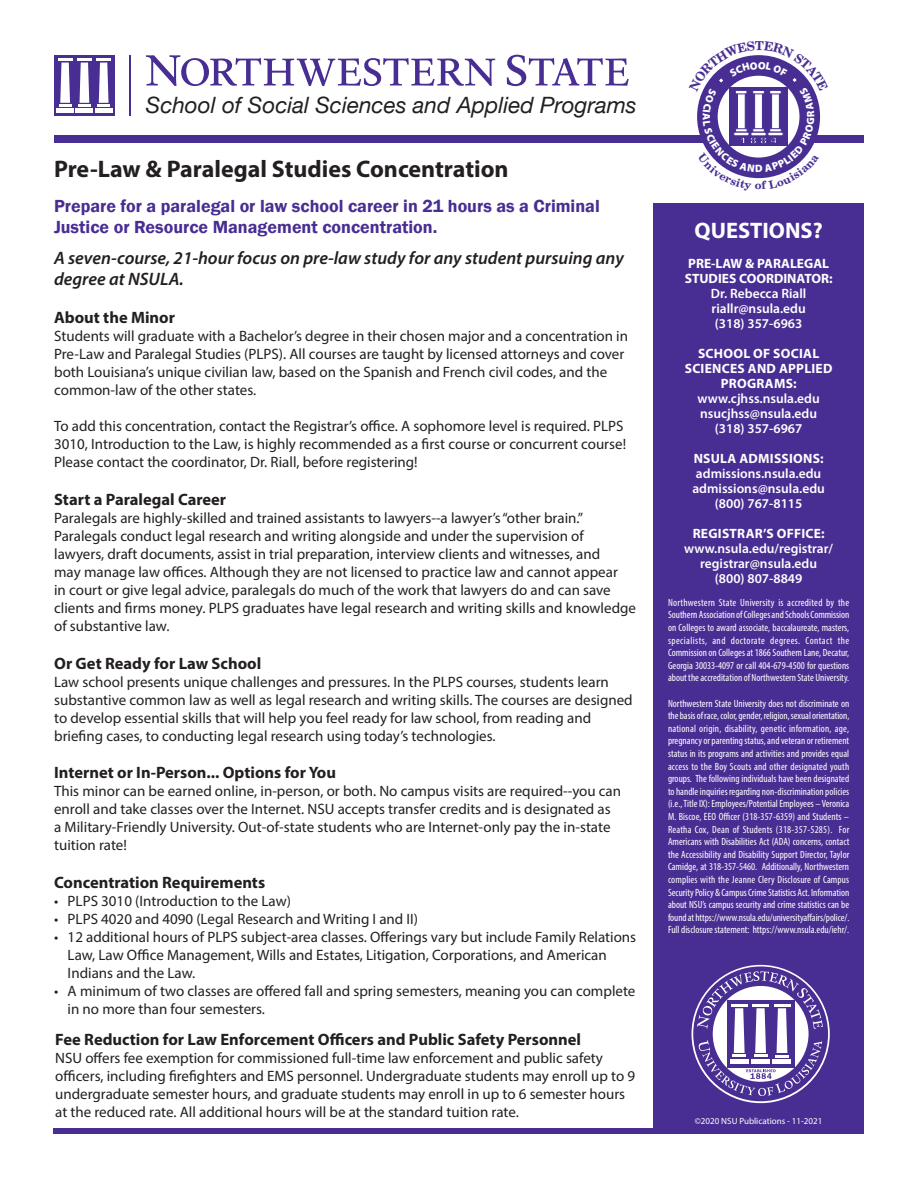
<style>
.page{position:relative;width:918px;height:1188px;background:#fff}
.page>*{position:absolute;margin:0;border:0;box-sizing:border-box;transform-origin:0 0}
.SUBS{font:700 24px "Myriad Pro";color:#231f20}
.t1{font:italic 22.5px "Helvetica Neue";color:#231f20}
.t2{font:700 22.5px "Myriad Pro";color:#fff}
.SUBS-2{font:600 18px/21.6px "Franklin Gothic";color:#482e92}
.t3{font:italic 600 18px/21.6px "Myriad Pro";color:#231f20}
.t4{font:700 16.5px "Myriad Pro";color:#231f20}
.t5{font:15px/18px "Myriad Pro";color:#231f20}
.t6{font:600 13.5px/15px "Myriad Pro";color:#fff}
.t7{font:700 13.5px/15px "Myriad Pro";letter-spacing:.02em;color:#fff;text-align:center}
.t8{font:700 13.5px/15px "Myriad Pro";color:#fff}
.t9{font:condensed 10.5px/12.6px "Myriad Pro";color:#fff;text-align:justify}
.t10{font:9px "Myriad Pro";color:#fff}
</style>
<div class="page">
<div style="left:653px;top:204px;width:211px;height:925px;background:#482e92"></div>
<div style="left:54px;top:135px;width:810px;height:7px;background:#482e92"></div>
<div style="left:54px;top:55px;width:61px;height:61px;background:#482e92"></div>
<hr style="left:76px;top:108px;width:17px;height:4px;background:#fff">
<hr style="left:95px;top:108px;width:17px;height:4px;background:#fff">
<svg style="left:77px;top:59px;width:34px;height:48px"></svg>
<hr style="left:58px;top:58px;width:15px;height:3px;background:#fff">
<hr style="left:57px;top:108px;width:17px;height:4px;background:#fff">
<svg style="left:59px;top:63px;width:12px;height:44px"></svg>
<hr style="left:130px;top:55px;width:1px;height:61px;background:#482e92">
<svg style="left:146px;top:55px;width:349px;height:31px"></svg>
<svg style="left:507px;top:55px;width:122px;height:31px"></svg>
<svg style="left:691px;top:964px;width:139px;height:140px"></svg>
<div style="left:54px;top:1128px;width:810px;height:6px;background:#482e92"></div>
<svg style="left:689px;top:55px;width:139px;height:124px"></svg>
<p class="t1" style="left:146px;top:89px;width:492px">School of Social Sciences and Applied Programs</p>
<p class="SUBS" style="left:54px;top:154px;width:456px">Pre-Law &amp; Paralegal Studies Concentration</p>
<p class="SUBS-2" style="left:54px;top:195px;width:547px">Prepare for a paralegal or law school career in 21 hours as a Criminal<br>Justice or Resource Management concentration.</p>
<p class="t3" style="left:54px;top:246px;width:571px">A seven-course, 21-hour focus on pre-law study for any student pursuing any degree at NSULA.</p>
<p class="t4" style="left:54px;top:307px;width:122px">About the Minor</p>
<p class="t5" style="left:54px;top:327px;width:575px">Students will graduate with a Bachelor’s degree in their chosen major and a concentration in Pre-Law and Paralegal Studies (PLPS). All courses are taught by licensed attorneys and cover both Louisiana’s unique civilian law, based on the Spanish and French civil codes, and the common-law of the other states.</p>
<p class="t5" style="left:54px;top:417px;width:573px">To add this concentration, contact the Registrar’s office. A sophomore level is required. PLPS<br>3010, Introduction to the Law, is highly recommended as a first course or concurrent course!<br>Please contact the coordinator, Dr. Riall, before registering!</p>
<p class="t4" style="left:54px;top:489px;width:174px">Start a Paralegal Career</p>
<p class="t5" style="left:54px;top:509px;width:583px">Paralegals are highly-skilled and trained assistants to lawyers--a lawyer’s “other brain.” Paralegals conduct legal research and writing alongside and under the supervision of lawyers, draft documents, assist in trial preparation, interview clients and witnesses, and<br>may manage law offices. Although they are not licensed to practice law and cannot appear<br>in court or give legal advice, paralegals do much of the work that lawyers do and can save clients and firms money. PLPS graduates have legal research and writing skills and knowledge of substantive law.</p>
<p class="t4" style="left:54px;top:652px;width:209px">Or Get Ready for Law School</p>
<p class="t5" style="left:54px;top:672px;width:580px">Law school presents unique challenges and pressures. In the PLPS courses, students learn substantive common law as well as legal research and writing skills. The courses are designed to develop essential skills that will help you feel ready for law school, from reading and briefing cases, to conducting legal research using today’s technologies.</p>
<p class="t4" style="left:54px;top:762px;width:283px">Internet or In-Person... Options for You</p>
<p class="t5" style="left:54px;top:782px;width:569px">This minor can be earned online, in-person, or both. No campus visits are required--you can enroll and take classes over the Internet. NSU accepts transfer credits and is designated as a Military-Friendly University. Out-of-state students who are Internet-only pay the in-state tuition rate!</p>
<p class="t4" style="left:54px;top:872px;width:213px">Concentration Requirements</p>
<p class="t5" style="left:54px;top:892px;width:238px">• PLPS 3010 (Introduction to the Law)</p>
<p class="t5" style="left:54px;top:910px;width:365px">• PLPS 4020 and 4090 (Legal Research and Writing I and II)</p>
<p class="t5" style="left:68px;top:928px;width:570px;text-indent:-14px">• 12 additional hours of PLPS subject-area classes. Offerings vary but include Family Relations<br>Law, Law Office Management, Wills and Estates, Litigation, Corporations, and American<br>Indians and the Law.</p>
<p class="t5" style="left:68px;top:982px;width:569px;text-indent:-14px">• A minimum of two classes are offered fall and spring semesters, meaning you can complete in no more than four semesters.</p>
<p class="t4" style="left:55px;top:1029px;width:527px">Fee Reduction for Law Enforcement Officers and Public Safety Personnel</p>
<p class="t5" style="left:55px;top:1049px;width:582px">NSU offers fee exemption for commissioned full-time law enforcement and public safety officers, including firefighters and EMS personnel. Undergraduate students may enroll up to 9 undergraduate semester hours, and graduate students may enroll in up to 6 semester hours at the reduced rate. All additional hours will be at the standard tuition rate.</p>
<p class="t2" style="left:695px;top:216px;width:130px">QUESTIONS?</p>
<p class="t8" style="left:685px;top:255px;width:149px">PRE-LAW &amp; PARALEGAL<br>STUDIES COORDINATOR:</p>
<p class="t6" style="left:711px;top:285px;width:97px">Dr. Rebecca Riall</p>
<p class="t6" style="left:712px;top:300px;width:96px">riallr@nsula.edu</p>
<p class="t6" style="left:715px;top:315px;width:89px">(318) 357-6963</p>
<p class="t7" style="left:685px;top:345px;width:149px">SCHOOL OF SOCIAL<br>SCIENCES AND APPLIED<br>PROGRAMS:</p>
<p class="t6" style="left:698px;top:390px;width:124px">www.cjhss.nsula.edu</p>
<p class="t6" style="left:700px;top:405px;width:118px">nsucjhss@nsula.edu</p>
<p class="t6" style="left:715px;top:420px;width:89px">(318) 357-6967</p>
<p class="t7" style="left:694px;top:450px;width:132px">NSULA ADMISSIONS:</p>
<p class="t6" style="left:692px;top:465px;width:134px">admissions.nsula.edu admissions@nsula.edu</p>
<p class="t6" style="left:715px;top:495px;width:89px">(800) 767-8115</p>
<p class="t7" style="left:693px;top:525px;width:134px">REGISTRAR’S OFFICE:</p>
<p class="t6" style="left:684px;top:540px;width:150px;text-align:center">www.nsula.edu/registrar/ registrar@nsula.edu</p>
<p class="t6" style="left:715px;top:570px;width:89px">(800) 807-8849</p>
<p class="t9" style="left:668px;top:596px;width:183px">Northwestern State University is accredited by the Southern Association of Colleges and Schools Commission on Colleges to award associate, baccalaureate, masters, specialists, and doctorate degrees. Contact the Commission on Colleges at 1866 Southern Lane, Decatur, Georgia 30033-4097 or call 404-679-4500 for questions about the accreditation of Northwestern State University.</p>
<p class="t9" style="left:668px;top:697px;width:183px">Northwestern State University does not discriminate on the basis of race, color, gender, religion, sexual orientation, national origin, disability, genetic information, age, pregnancy or parenting status, and veteran or retirement status in its programs and activities and provides equal access to the Boy Scouts and other designated youth groups. The following individuals have been designated to handle inquiries regarding non-discrimination policies (i.e., Title IX): Employees/Potential Employees – Veronica M. Biscoe, EEO Officer (318-357-6359) and Students – Reatha Cox, Dean of Students (318-357-5285). For Americans with Disabilities Act (ADA) concerns, contact the Accessibility and Disability Support Director, Taylor Camidge, at 318-357-5460. Additionally, Northwestern complies with the Jeanne Clery Disclosure of Campus Security Policy &amp; Campus Crime Statistics Act. Information about NSU’s campus security and crime statistics can be found at https://www.nsula.edu/universityaffairs/police/.<br>Full disclosure statement: https://www.nsula.edu/iehr/.</p>
<p class="t10" style="left:695px;top:1115px;width:129px">©2020 NSU Publications - 11-2021</p>
</div>
